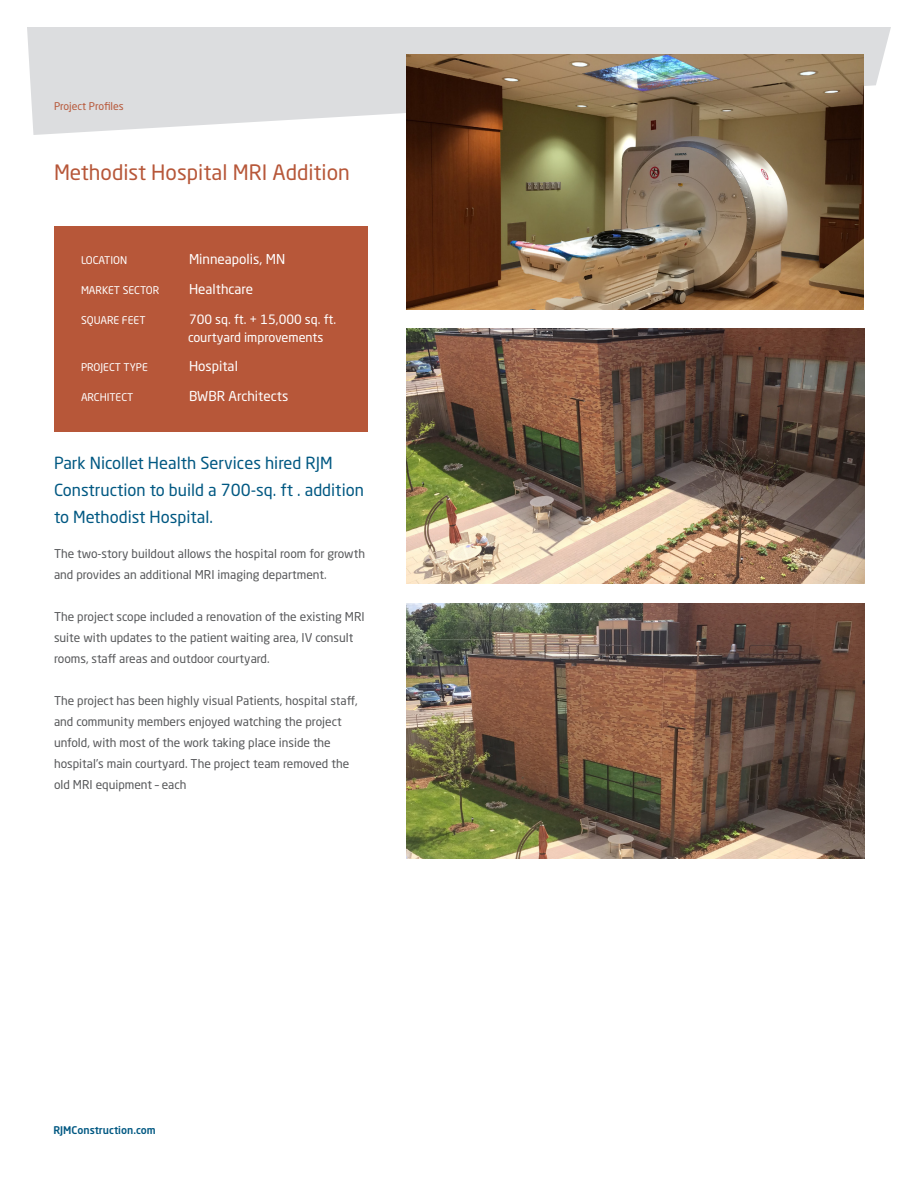
<style>
.page{position:relative;width:918px;height:1188px;background:#fff}
.page>*{position:absolute;margin:0;border:0;box-sizing:border-box;transform-origin:0 0}
.Headline{font:21px "Neo Sans Std";color:#b75739}
.Featured_Copy{font:16.5px/27px "Neo Sans Std";color:#005882}
.Details{font:13.5px "Neo Sans Std";color:#fff}
.Details-2{font:12.75px/18px "Neo Sans Std";color:#fff}
.Body_Copy_1{font:12px/21px "Neo Sans Std";color:#57585a}
.Details-3{font:10.5px "Neo Sans Std";color:#fff}
.t1{font:500 10.5px "Neo Sans Std";color:#005882}
.t2{font:10.5px "Neo Sans Std";color:#b75739}
</style>
<div class="page">
<svg style="left:27px;top:27px;width:864px;height:108px;background:#dfe0e2"></svg>
<img style="left:406px;top:54px;width:458px;height:255px">
<div style="left:54px;top:227px;width:314px;height:205px;background:#b75739"></div>
<img style="left:406px;top:329px;width:458px;height:255px">
<img style="left:406px;top:604px;width:458px;height:255px">
<p class="t2" style="left:54px;top:99px;width:71px">Project Profiles</p>
<p class="Headline" style="left:54px;top:160px;width:297px">Methodist Hospital MRI Addition</p>
<p class="Details-3" style="left:81px;top:254px;width:48px">LOCATION</p>
<p class="Details" style="left:189px;top:251px;width:98px">Minneapolis, MN</p>
<p class="Details-3" style="left:81px;top:283px;width:80px">MARKET SECTOR</p>
<p class="Details" style="left:189px;top:281px;width:66px">Healthcare</p>
<p class="Details-3" style="left:81px;top:313px;width:66px">SQUARE FEET</p>
<p class="Details-2" style="left:188px;top:310px;width:150px">700 sq. ft. + 15,000 sq. ft. courtyard improvements</p>
<p class="Details-3" style="left:81px;top:361px;width:68px">PROJECT TYPE</p>
<p class="Details" style="left:189px;top:358px;width:50px">Hospital</p>
<p class="Details-3" style="left:81px;top:391px;width:54px">ARCHITECT</p>
<p class="Details" style="left:189px;top:388px;width:101px">BWBR Architects</p>
<p class="Featured_Copy" style="left:54px;top:449px;width:311px">Park Nicollet Health Services hired RJM<br>Construction to build a 700-sq. ft . addition to Methodist Hospital.</p>
<p class="Body_Copy_1" style="left:54px;top:543px;width:313px">The two-story buildout allows the hospital room for growth and provides an additional MRI imaging department.</p>
<p class="Body_Copy_1" style="left:54px;top:606px;width:312px">The project scope included a renovation of the existing MRI suite with updates to the patient waiting area, IV consult rooms, staff areas and outdoor courtyard.</p>
<p class="Body_Copy_1" style="left:54px;top:690px;width:305px">The project has been highly visual Patients, hospital staff, and community members enjoyed watching the project unfold, with most of the work taking place inside the hospital’s main courtyard. The project team removed the old MRI equipment – each</p>
<p class="t1" style="left:53px;top:1123px;width:104px">RJMConstruction.com</p>
</div>
